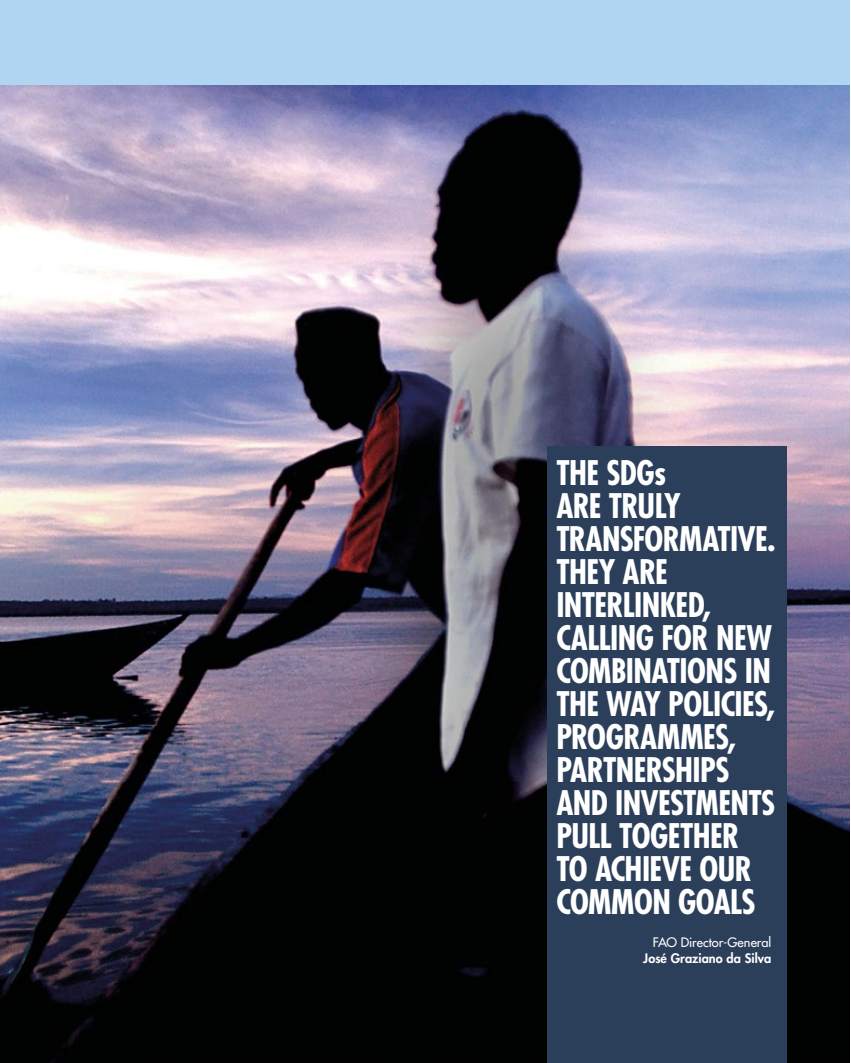
<style>
.page{position:relative;width:851px;height:1063px;background:#fff}
.page>*{position:absolute;margin:0;border:0;box-sizing:border-box;transform-origin:0 0}
.t1{font:700 condensed 33px/33px "Futura Std";letter-spacing:-.02em;color:#fff}
.t2{font:500 12.75px "Futura Std";letter-spacing:.005em;color:#fff}
.t3{font:800 12.75px "Futura Std";letter-spacing:.005em;color:#fff}
</style>
<div class="page">
<div style="left:0;top:1px;width:849px;height:224px;background:#b0d5f2"></div>
<img style="left:0;top:85px;width:849px;height:978px">
<div style="left:547px;top:447px;width:240px;height:616px;background:#2c3f5a"></div>
<p class="t1" style="left:556px;top:457px;width:221px">THE SDGs<br>ARE TRULY<br>TRANSFORMATIVE.<br>THEY ARE<br>INTERLINKED,<br>CALLING FOR NEW<br>COMBINATIONS IN<br>THE WAY POLICIES,<br>PROGRAMMES,<br>PARTNERSHIPS<br>AND INVESTMENTS<br>PULL TOGETHER<br>TO ACHIEVE OUR<br>COMMON GOALS</p>
<p class="t2" style="left:652px;top:934px;width:120px">FAO Director-General</p>
<p class="t3" style="left:643px;top:950px;width:129px">José Graziano da Silva</p>
</div>
